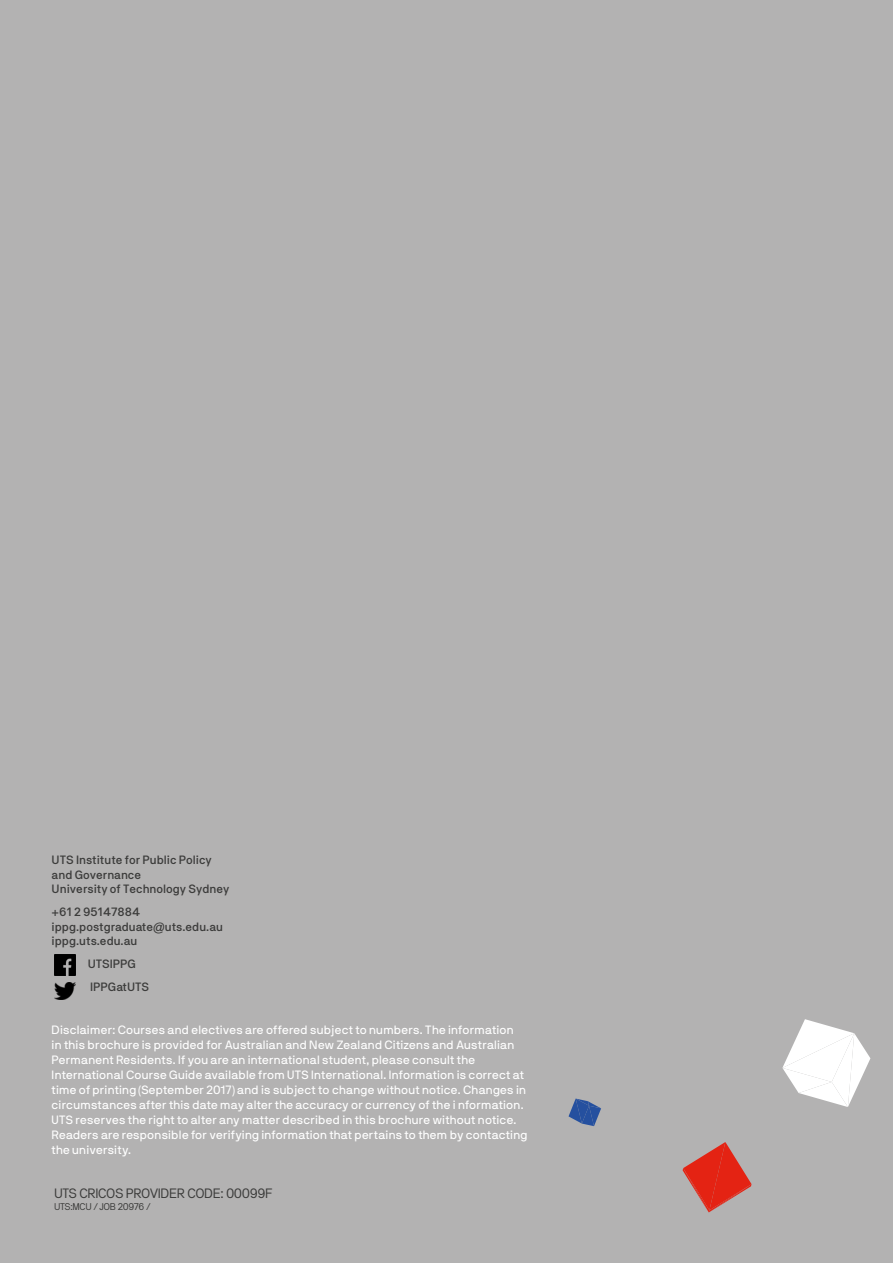
<style>
.page{position:relative;width:893px;height:1263px;background:#b3b2b2}
.page>*{position:absolute;margin:0;border:0;box-sizing:border-box;transform-origin:0 0}
.t1{font:13.5px "NB Akademie Std";letter-spacing:-.03em;color:#3c3c3b}
.t2{font:12px/15px "NB International Pro";letter-spacing:.015em;color:#fff}
.t3{font:500 12px/14.4px "NB Akademie Std";color:#3c3c3b}
.t4{font:9.75px "NB Akademie Std";letter-spacing:-.03em;color:#3c3c3b}
</style>
<div class="page">
<img style="left:54px;top:954px;width:21px;height:22px">
<img style="left:54px;top:983px;width:21px;height:17px">
<svg style="left:782px;top:1019px;width:88px;height:88px"></svg>
<svg style="left:683px;top:1142px;width:68px;height:70px"></svg>
<svg style="left:568px;top:1098px;width:33px;height:28px"></svg>
<p class="t3" style="left:52px;top:853px;width:179px">UTS Institute for Public Policy and Governance<br>University of Technology Sydney</p>
<p class="t3" style="left:52px;top:905px;width:173px">+61 2 95147884 ippg.postgraduate@uts.edu.au ippg.uts.edu.au</p>
<p class="t3" style="left:88px;top:952px;width:63px;line-height:23px">UTSIPPG<br>IPPGatUTS</p>
<p class="t2" style="left:52px;top:1023px;width:477px">Disclaimer: Courses and electives are offered subject to numbers. The information<br>in this brochure is provided for Australian and New Zealand Citizens and Australian Permanent Residents. If you are an international student, please consult the International Course Guide available from UTS International. Information is correct at time of printing (September 2017) and is subject to change without notice. Changes in circumstances after this date may alter the accuracy or currency of the i nformation.<br>UTS reserves the right to alter any matter described in this brochure without notice.<br>Readers are responsible for verifying information that pertains to them by contacting the university.</p>
<p class="t1" style="left:54px;top:1185px;width:220px">UTS CRICOS PROVIDER CODE: 00099F</p>
<p class="t4" style="left:54px;top:1201px;width:98px">UTS:MCU / JOB 20976 /</p>
</div>
